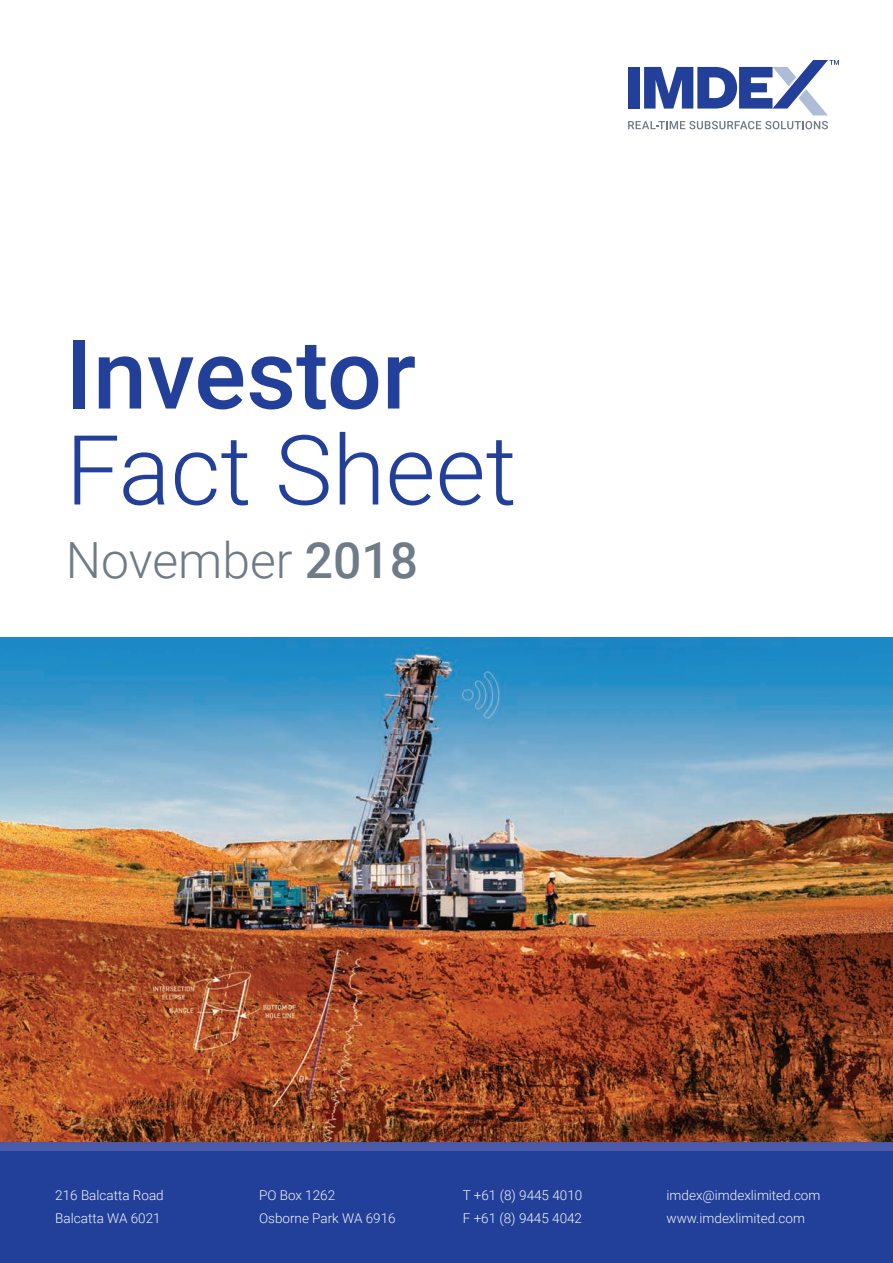
<style>
.page{position:relative;width:893px;height:1263px;background:#fff}
.page>*{position:absolute;margin:0;border:0;box-sizing:border-box;transform-origin:0 0}
.t1{font:300 96.9px "Roboto";color:#223f99}
.t2{font:500 96.9px "Roboto";color:#223f99}
.t3{font:300 49.8px "Roboto";color:#6f7c87}
.t4{font:300 13.5px/22.5px "Roboto";color:#f3f6f7}
.s1{font-weight:500}
</style>
<div class="page">
<svg style="left:628px;top:121px;width:200px;height:8px"></svg>
<div style="left:628px;top:67px;width:12px;height:42px;background:#223f99"></div>
<svg style="left:644px;top:60px;width:195px;height:55px"></svg>
<img style="left:0;top:638px;width:893px;height:504px">
<div style="left:0;top:1149px;width:893px;height:114px;background:#223f99"></div>
<div style="left:0;top:1142px;width:893px;height:8px;background:#4b5aa8"></div>
<h1 class="t2" style="left:66px;top:306px;width:352px">Investor</h1>
<h1 class="t1" style="left:66px;top:402px;width:452px">Fact Sheet</h1>
<h2 class="t3" style="left:66px;top:525px;width:354px">November <span class="s1">2018</span></h2>
<p class="t4" style="left:55px;top:1183px;width:110px">216 Balcatta Road<br>Balcatta WA 6021</p>
<p class="t4" style="left:259px;top:1183px;width:138px">PO Box 1262<br>Osborne Park WA 6916</p>
<p class="t4" style="left:463px;top:1183px;width:121px">T +61 (8) 9445 4010<br>F +61 (8) 9445 4042</p>
<p class="t4" style="left:667px;top:1183px;width:155px">imdex@imdexlimited.com www.imdexlimited.com</p>
</div>
